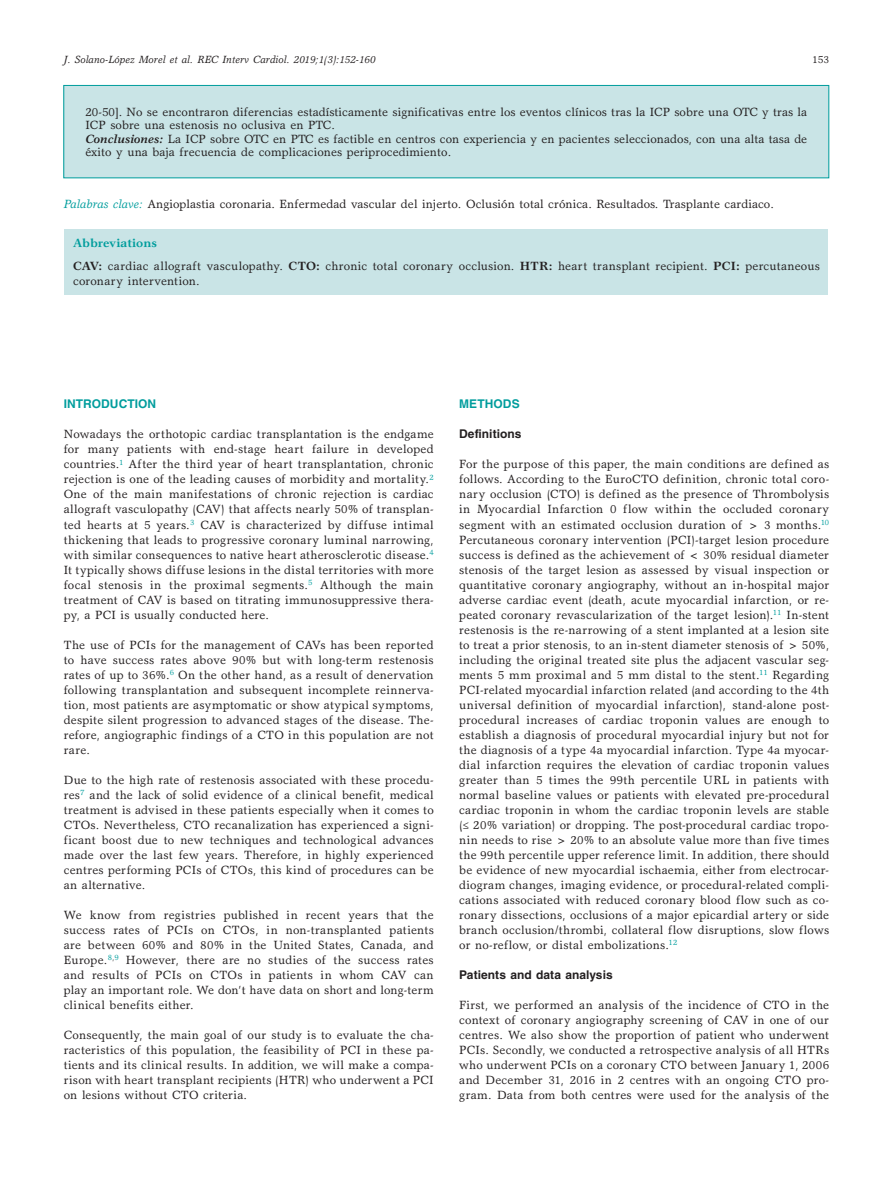
<style>
.page{position:relative;width:893px;height:1191px;background:#fff}
.page>*{position:absolute;margin:0;border:0;box-sizing:border-box;transform-origin:0 0}
.t1{font:12px/15px "Garth Graphic Std";letter-spacing:.005em;color:#231f20;text-align:justify}
.t2{font:700 12px "Helvetica LT Std";letter-spacing:.005em;color:#231f20}
.t3{font:700 12px "Helvetica LT Std";letter-spacing:.005em;color:#009d9d}
.t4{font:italic 10.5px "Garth Graphic Std";letter-spacing:.005em;color:#231f20}
.t5{font:10.5px "Garth Graphic Std";color:#231f20}
.s1{font-weight:700;font-style:italic}
.s2{font-style:italic;color:#009d9d}
.s3{font-weight:700;color:#009d9d}
.s4{font-weight:700}
</style>
<div class="page">
<div style="left:65px;top:229px;width:763px;height:66px;background:#c9e4e6"></div>
<div style="left:64px;top:85px;width:765px;height:93px;background:#c9e4e6"></div>
<div style="left:63px;top:85px;width:766px;height:93px;border:1px solid #009d9d"></div>
<p class="t4" style="left:64px;top:53px;width:313px">J. Solano-López Morel et al. REC Interv Cardiol. 2019;1(3):152-160</p>
<p class="t5" style="left:812px;top:53px;width:19px">153</p>
<p class="t1" style="left:85px;top:105px;width:723px;line-height:13.5px;text-align:left">20-50]. No se encontraron diferencias estadísticamente significativas entre los eventos clínicos tras la ICP sobre una OTC y tras la ICP sobre una estenosis no oclusiva en PTC.<br><span class="s1">Conclusiones:</span> La ICP sobre OTC en PTC es factible en centros con experiencia y en pacientes seleccionados, con una alta tasa de éxito y una baja frecuencia de complicaciones periprocedimiento.</p>
<p class="t1" style="left:64px;top:196px;width:712px"><span class="s2">Palabras clave:</span> Angioplastia coronaria. Enfermedad vascular del injerto. Oclusión total crónica. Resultados. Trasplante cardiaco.</p>
<p class="t1" style="left:73px;top:230px;width:748px;line-height:23.5px"><span class="s3">Abbreviations<br></span><span class="s4">CAV:</span> cardiac allograft vasculopathy. <span class="s4">CTO:</span> chronic total coronary occlusion. <span class="s4">HTR:</span> heart transplant recipient. <span class="s4">PCI:</span> percutaneous</p>
<p class="t1" style="left:73px;top:273px;width:128px">coronary intervention.</p>
<p class="t3" style="left:64px;top:397px;width:94px">INTRODUCTION</p>
<p class="t1" style="left:64px;top:427px;width:371px">Nowadays the orthotopic cardiac transplantation is the endgame for many patients with end-stage heart failure in developed countries.<sup>1</sup> After the third year of heart transplantation, chronic rejection is one of the leading causes of morbidity and mortality.<sup>2<br></sup>One of the main manifestations of chronic rejection is cardiac allograft vasculopathy (CAV) that affects nearly 50% of transplan&shy;ted hearts at 5 years.<sup>3</sup> CAV is characterized by diffuse intimal thickening that leads to progressive coronary luminal narrowing, with similar consequences to native heart atherosclerotic disease.<sup>4<br></sup>It typically shows diffuse lesions in the distal territories with more focal stenosis in the proximal segments.<sup>5</sup> Although the main treatment of CAV is based on titrating immunosuppressive thera&shy;py, a PCI is usually conducted here.</p>
<p class="t1" style="left:64px;top:637px;width:371px">The use of PCIs for the management of CAVs has been reported to have success rates above 90% but with long-term restenosis rates of up to 36%.<sup>6</sup> On the other hand, as a result of denervation following transplantation and subsequent incomplete reinnerva&shy;tion, most patients are asymptomatic or show atypical symptoms, despite silent progression to advanced stages of the disease. The&shy;refore, angiographic findings of a CTO in this population are not rare.</p>
<p class="t1" style="left:64px;top:772px;width:371px">Due to the high rate of restenosis associated with these procedu&shy;res<sup>7</sup> and the lack of solid evidence of a clinical benefit, medical treatment is advised in these patients especially when it comes to CTOs. Nevertheless, CTO recanalization has experienced a signi&shy;ficant boost due to new techniques and technological advances made over the last few years. Therefore, in highly experienced centres performing PCIs of CTOs, this kind of procedures can be an alternative.</p>
<p class="t1" style="left:64px;top:907px;width:371px">We know from registries published in recent years that the success rates of PCIs on CTOs, in non-transplanted patients are between 60% and 80% in the United States, Canada, and Europe.<sup>8</sup><sup>,</sup><sup>9</sup> However, there are no studies of the success rates and results of PCIs on CTOs in patients in whom CAV can play an important role. We don’t have data on short and long-term clinical benefits either.</p>
<p class="t1" style="left:64px;top:1027px;width:371px">Consequently, the main goal of our study is to evaluate the cha&shy;racteristics of this population, the feasibility of PCI in these pa&shy;tients and its clinical results. In addition, we will make a compa&shy;rison with heart transplant recipients (HTR) who underwent a PCI on lesions without CTO criteria.</p>
<p class="t3" style="left:459px;top:397px;width:62px">METHODS</p>
<p class="t2" style="left:459px;top:427px;width:64px">Definitions</p>
<p class="t1" style="left:459px;top:457px;width:371px">For the purpose of this paper, the main conditions are defined as follows. According to the EuroCTO definition, chronic total coro&shy;nary occlusion (CTO) is defined as the presence of Thrombolysis in Myocardial Infarction 0 flow within the occluded coronary segment with an estimated occlusion duration of &gt; 3 months.<sup>10<br></sup>Percutaneous coronary intervention (PCI)-target lesion procedure success is defined as the achievement of &lt; 30% residual diameter stenosis of the target lesion as assessed by visual inspection or quantitative coronary angiography, without an in-hospital major adverse cardiac event (death, acute myocardial infarction, or re&shy;peated coronary revascularization of the target lesion).<sup>11</sup> In-stent restenosis is the re-narrowing of a stent implanted at a lesion site to treat a prior stenosis, to an in-stent diameter stenosis of &gt; 50%, including the original treated site plus the adjacent vascular seg&shy;ments 5 mm proximal and 5 mm distal to the stent.<sup>11</sup> Regarding PCI-related myocardial infarction related (and according to the 4th universal definition of myocardial infarction), stand-alone post&shy;procedural increases of cardiac troponin values are enough to establish a diagnosis of procedural myocardial injury but not for the diagnosis of a type 4a myocardial infarction. Type 4a myocar&shy;dial infarction requires the elevation of cardiac troponin values greater than 5 times the 99th percentile URL in patients with normal baseline values or patients with elevated pre-procedural cardiac troponin in whom the cardiac troponin levels are stable (≤ 20% variation) or dropping. The post-procedural cardiac tropo&shy;nin needs to rise &gt; 20% to an absolute value more than five times the 99th percentile upper reference limit. In addition, there should be evidence of new myocardial ischaemia, either from electrocar&shy;diogram changes, imaging evidence, or procedural-related compli&shy;cations associated with reduced coronary blood flow such as co&shy;ronary dissections, occlusions of a major epicardial artery or side branch occlusion/thrombi, collateral flow disruptions, slow flows or no-reflow, or distal embolizations.<sup>12</sup></p>
<p class="t2" style="left:459px;top:967px;width:155px">Patients and data analysis</p>
<p class="t1" style="left:459px;top:997px;width:371px">First, we performed an analysis of the incidence of CTO in the context of coronary angiography screening of CAV in one of our centres. We also show the proportion of patient who underwent PCIs. Secondly, we conducted a retrospective analysis of all HTRs who underwent PCIs on a coronary CTO between January 1, 2006 and December 31, 2016 in 2 centres with an ongoing CTO pro&shy;gram. Data from both centres were used for the analysis of the</p>
</div>
